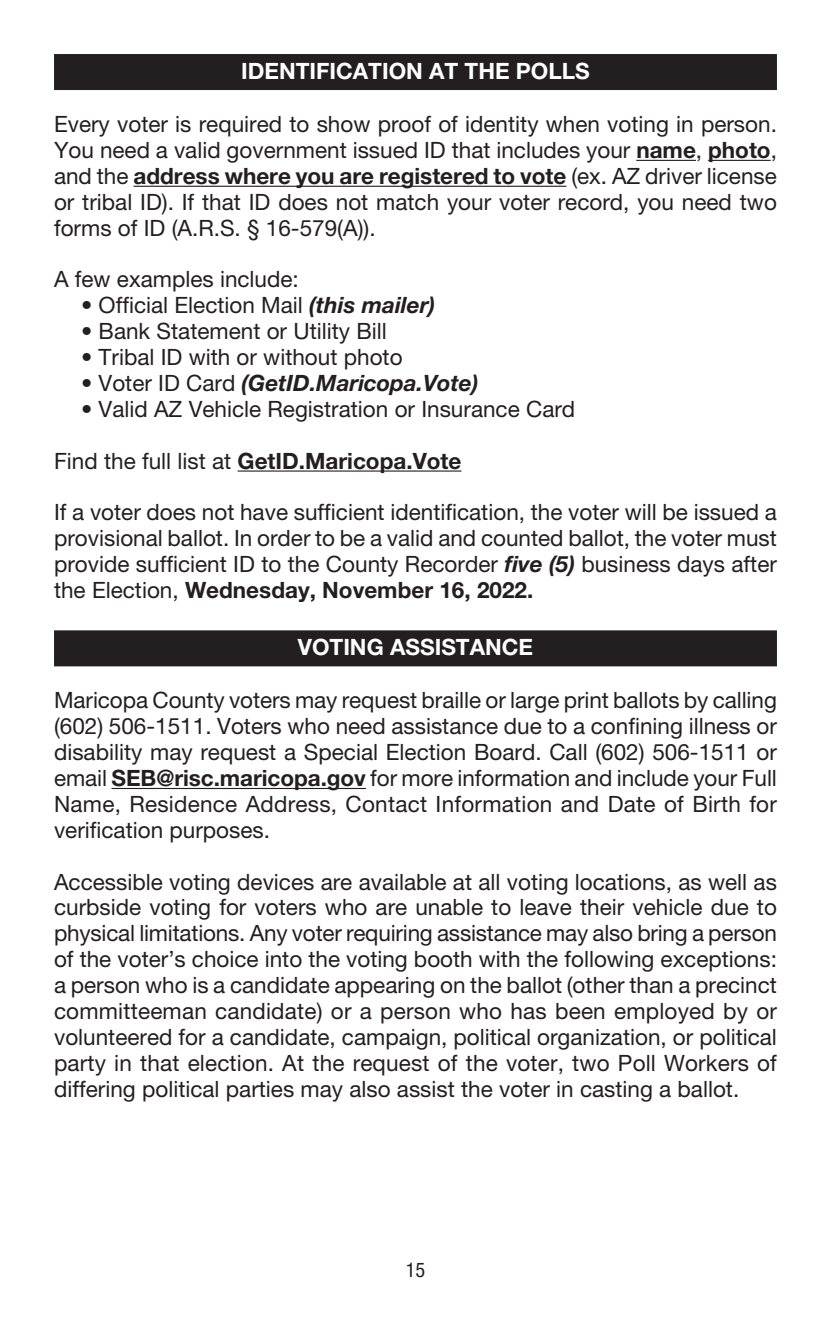
<style>
.page{position:relative;width:831px;height:1317px;background:#fff}
.page>*{position:absolute;margin:0;border:0;box-sizing:border-box;transform-origin:0 0}
.t1{font:22.5px/25.9px "Helvetica Neue LT Std";color:#231f20;text-align:justify}
.t2{font:700 22.5px "Helvetica Neue LT Std";color:#fff}
.t3{font:700 22.5px "Helvetica Neue LT Std";color:#231f20}
.t4{font:italic 700 22.5px "Helvetica Neue LT Std";color:#231f20}
.t5{font:condensed 20.25px "Helvetica Neue LT Std";color:#231f20}
.s1{font-weight:700}
.s2{font-weight:700;font-style:italic}
.s3{font-weight:400;font-style:normal}
.s4{font-weight:400}
</style>
<div class="page">
<div style="left:54px;top:54px;width:722px;height:36px;background:#231f20"></div>
<hr style="left:636px;top:160px;width:59px;height:1px;background:#231f20">
<hr style="left:707px;top:160px;width:63px;height:1px;background:#231f20">
<hr style="left:133px;top:186px;width:433px;height:1px;background:#231f20">
<hr style="left:237px;top:470px;width:224px;height:1px;background:#231f20">
<div style="left:54px;top:630px;width:722px;height:36px;background:#231f20"></div>
<hr style="left:111px;top:787px;width:255px;height:2px;background:#231f20">
<p class="t2" style="left:241px;top:63px;width:350px">IDENTIFICATION AT THE POLLS</p>
<p class="t1" style="left:54px;top:113px;width:724px">Every voter is required to show proof of identity when voting in person.<br>You need a valid government issued ID that includes your <span class="s1">name</span>, <span class="s1">photo</span>, and the <span class="s1">address where you are registered to vote</span> (ex. AZ driver license or tribal ID). If that ID does not match your voter record, you need two forms of ID (A.R.S. § 16-579(A)).</p>
<p class="t1" style="left:54px;top:268px;width:246px">A few examples include:</p>
<p class="t1" style="left:81px;top:294px;width:355px">• Official Election Mail <span class="s2">(this mailer)</span></p>
<p class="t1" style="left:81px;top:320px;width:307px">• Bank Statement or Utility Bill</p>
<p class="t1" style="left:81px;top:346px;width:323px">• Tribal ID with or without photo</p>
<p class="t4" style="left:81px;top:375px;width:399px"><span class="s3">• Voter ID Card</span> (GetID.Maricopa.Vote)</p>
<p class="t1" style="left:81px;top:398px;width:495px">• Valid AZ Vehicle Registration or Insurance Card</p>
<p class="t3" style="left:54px;top:452px;width:409px"><span class="s4">Find the full list at</span> GetID.Maricopa.Vote</p>
<p class="t1" style="left:54px;top:501px;width:724px">If a voter does not have sufficient identification, the voter will be issued a provisional ballot. In order to be a valid and counted ballot, the voter must provide sufficient ID to the County Recorder <span class="s2">five (5)</span> business days after the Election, <span class="s1">Wednesday, November 16, 2022.</span></p>
<p class="t2" style="left:298px;top:639px;width:237px">VOTING ASSISTANCE</p>
<p class="t1" style="left:54px;top:689px;width:724px">Maricopa County voters may request braille or large print ballots by calling (602) 506-1511. Voters who need assistance due to a confining illness or disability may request a Special Election Board. Call (602) 506-1511 or email <span class="s1">SEB@risc.maricopa.gov</span> for more information and include your Full Name, Residence Address, Contact Information and Date of Birth for verification purposes.</p>
<p class="t1" style="left:54px;top:870px;width:724px">Accessible voting devices are available at all voting locations, as well as curbside voting for voters who are unable to leave their vehicle due to physical limitations. Any voter requiring assistance may also bring a person of the voter’s choice into the voting booth with the following exceptions: a person who is a candidate appearing on the ballot (other than a precinct committeeman candidate) or a person who has been employed by or volunteered for a candidate, campaign, political organization, or political party in that election. At the request of the voter, two Poll Workers of differing political parties may also assist the voter in casting a ballot.</p>
<p class="t5" style="left:405px;top:1262px;width:21px">15</p>
</div>
